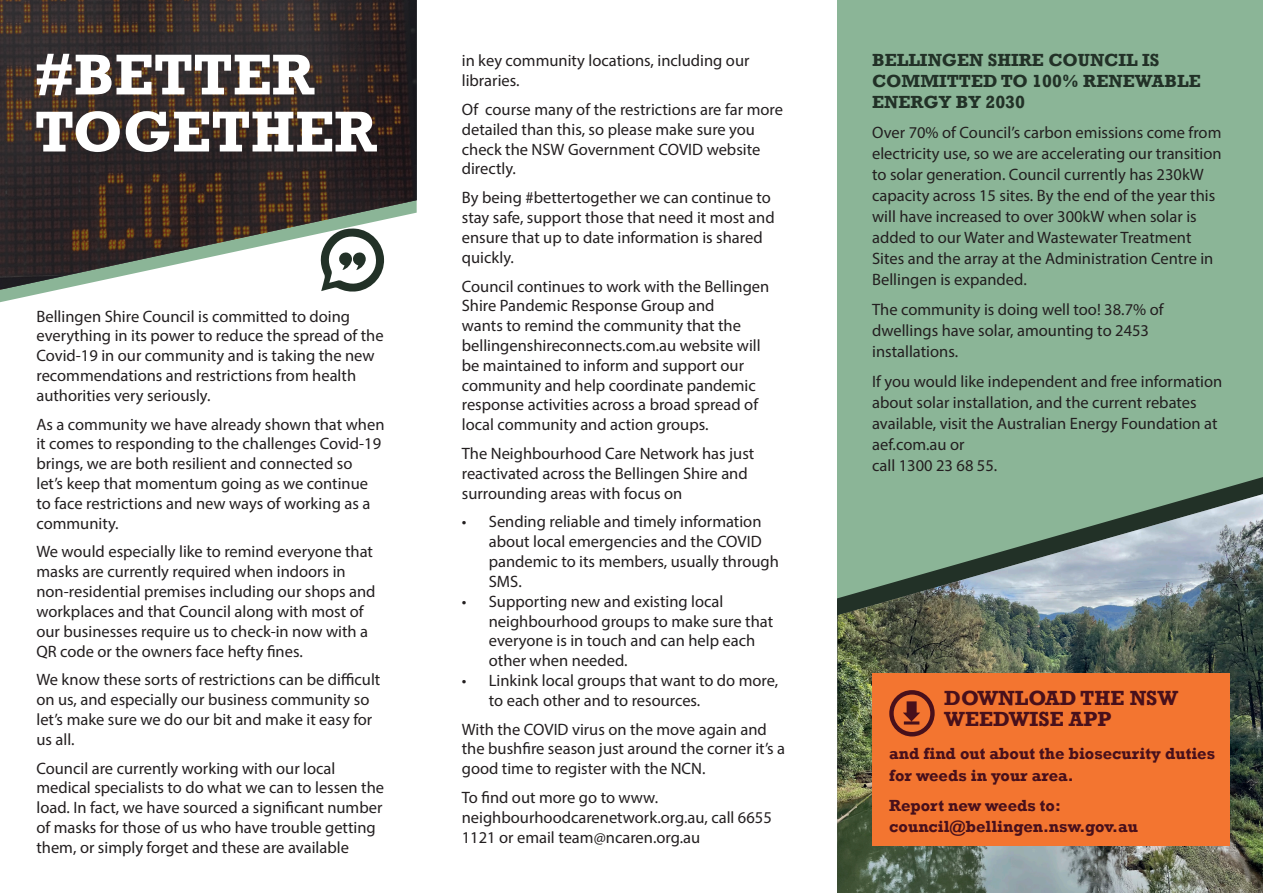
<style>
.page{position:relative;width:1263px;height:893px;background:#fff}
.page>*{position:absolute;margin:0;border:0;box-sizing:border-box;transform-origin:0 0}
.Bullet_Points{font:700 21px/21px "Rockwell";color:#48101b}
.Bullet_Points-2{font:700 18px/21px "Rockwell";color:#223127}
.Bullet_Points-3{font:16.5px/19.8px "Myriad Pro";color:#231f20}
.Bullet_Points-4{font:700 16.5px/21px "Rockwell";color:#48101b}
</style>
<div class="page">
<div style="left:837px;top:0;width:426px;height:892px;background:#8bb597"></div>
<svg style="left:0;top:0;width:417px;height:291px;background:#4e4743"></svg>
<img style="left:837px;top:494px;width:426px;height:398px">
<svg style="left:36px;top:111px;width:341px;height:41px"></svg>
<svg style="left:37px;top:54px;width:278px;height:41px"></svg>
<svg style="left:319px;top:228px;width:66px;height:64px"></svg>
<div style="left:872px;top:672px;width:358px;height:173px;background:#f37530"></div>
<svg style="left:889px;top:690px;width:46px;height:46px"></svg>
<p class="Bullet_Points-3" style="left:36px;top:306px;width:349px">Bellingen Shire Council is committed to doing everything in its power to reduce the spread of the Covid-19 in our community and is taking the new recommendations and restrictions from health authorities very seriously.</p>
<p class="Bullet_Points-3" style="left:36px;top:414px;width:350px">As a community we have already shown that when it comes to responding to the challenges Covid-19 brings, we are both resilient and connected so<br>let’s keep that momentum going as we continue to face restrictions and new ways of working as a community.</p>
<p class="Bullet_Points-3" style="left:36px;top:541px;width:341px">We would especially like to remind everyone that masks are currently required when indoors in non-residential premises including our shops and workplaces and that Council along with most of our businesses require us to check-in now with a QR code or the owners face hefty fines.</p>
<p class="Bullet_Points-3" style="left:36px;top:669px;width:345px">We know these sorts of restrictions can be difficult on us, and especially our business community so let’s make sure we do our bit and make it easy for us all.</p>
<p class="Bullet_Points-3" style="left:36px;top:757px;width:349px">Council are currently working with our local medical specialists to do what we can to lessen the load. In fact, we have sourced a significant number of masks for those of us who have trouble getting them, or simply forget and these are available</p>
<p class="Bullet_Points-3" style="left:462px;top:51px;width:289px">in key community locations, including our libraries.</p>
<p class="Bullet_Points-3" style="left:462px;top:99px;width:323px">Of course many of the restrictions are far more detailed than this, so please make sure you check the NSW Government COVID website directly.</p>
<p class="Bullet_Points-3" style="left:462px;top:187px;width:314px">By being #bettertogether we can continue to stay safe, support those that need it most and ensure that up to date information is shared quickly.</p>
<p class="Bullet_Points-3" style="left:462px;top:276px;width:309px">Council continues to work with the Bellingen Shire Pandemic Response Group and<br>wants to remind the community that the bellingenshireconnects.com.au website will be maintained to inform and support our community and help coordinate pandemic response activities across a broad spread of local community and action groups.</p>
<p class="Bullet_Points-3" style="left:462px;top:443px;width:294px">The Neighbourhood Care Network has just reactivated across the Bellingen Shire and surrounding areas with focus on</p>
<p class="Bullet_Points-3" style="left:489px;top:511px;width:292px;text-indent:-27px">• Sending reliable and timely information about local emergencies and the COVID pandemic to its members, usually through<br>SMS.</p>
<p class="Bullet_Points-3" style="left:489px;top:591px;width:286px;text-indent:-27px">• Supporting new and existing local neighbourhood groups to make sure that everyone is in touch and can help each other when needed.</p>
<p class="Bullet_Points-3" style="left:489px;top:670px;width:291px;text-indent:-27px">• Linkink local groups that want to do more, to each other and to resources.</p>
<p class="Bullet_Points-3" style="left:462px;top:718px;width:325px">With the COVID virus on the move again and the bushfire season just around the corner it’s a good time to register with the NCN.</p>
<p class="Bullet_Points-3" style="left:462px;top:787px;width:312px">To find out more go to www. neighbourhoodcarenetwork.org.au, call 6655<br>1121 or email team@ncaren.org.au</p>
<p class="Bullet_Points-2" style="left:872px;top:50px;width:330px">BELLINGEN SHIRE COUNCIL IS<br>COMMITTED TO 100% RENEWABLE<br>ENERGY BY 2030</p>
<p class="Bullet_Points-3" style="left:872px;top:122px;width:351px;line-height:21px">Over 70% of Council’s carbon emissions come from electricity use, so we are accelerating our transition to solar generation. Council currently has 230kW capacity across 15 sites. By the end of the year this will have increased to over 300kW when solar is added to our Water and Wastewater Treatment Sites and the array at the Administration Centre in Bellingen is expanded.</p>
<p class="Bullet_Points-3" style="left:872px;top:299px;width:293px;line-height:21px">The community is doing well too! 38.7% of dwellings have solar, amounting to 2453 installations.</p>
<p class="Bullet_Points-3" style="left:872px;top:371px;width:352px;line-height:21px">If you would like independent and free information about solar installation, and the current rebates available, visit the Australian Energy Foundation at aef.com.au or</p>
<p class="Bullet_Points-3" style="left:872px;top:455px;width:127px">call 1300 23 68 55.</p>
<p class="Bullet_Points" style="left:944px;top:687px;width:236px">DOWNLOAD THE NSW<br>WEEDWISE APP</p>
<p class="Bullet_Points-4" style="left:889px;top:743px;width:327px">and find out about the biosecurity duties for weeds in your area.</p>
<p class="Bullet_Points-4" style="left:889px;top:794px;width:173px">Report new weeds to:</p>
<p class="Bullet_Points-4" style="left:889px;top:815px;width:250px">council@bellingen.nsw.gov.au</p>
</div>
